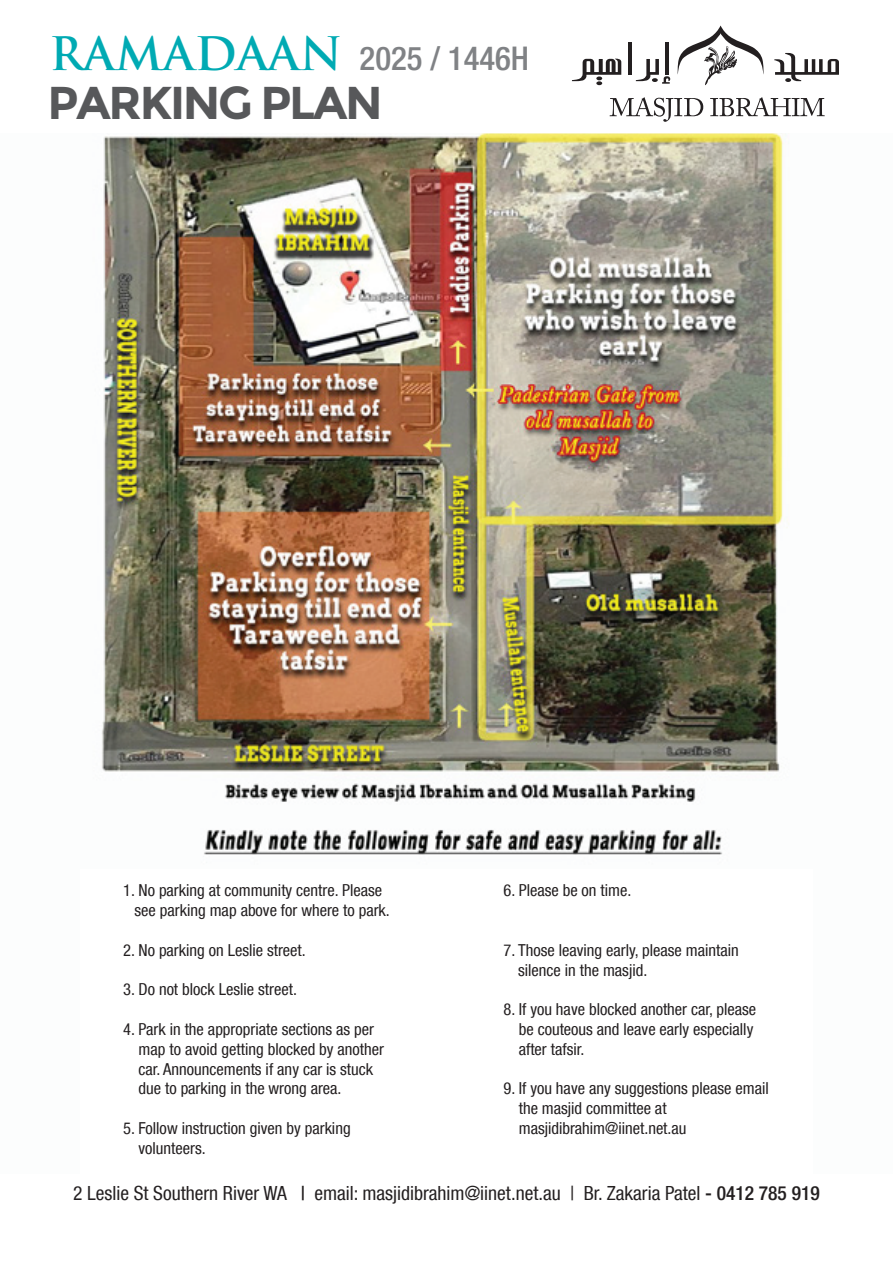
<style>
.page{position:relative;width:893px;height:1263px;background:#fff}
.page>*{position:absolute;margin:0;border:0;box-sizing:border-box;transform-origin:0 0}
.t1{font:700 46.05px "Montserrat";letter-spacing:-.05em;color:#57585a}
.t2{font:500 condensed 32.85px "Helvetica Neue LT Com";color:#808285}
.t3{font:condensed 19.5px "Helvetica Neue LT Com";color:#231f20}
.t4{font:condensed 16.5px/19.8px "Helvetica Neue LT Com";color:#231f20}
.s1{font-family:"Trajan Pro";font-weight:700;font-stretch:normal;font-size:45px;color:#00aab3}
.s2{font-weight:500}
</style>
<div class="page">
<img style="left:102px;top:134px;width:687px;height:721px">
<svg style="left:610px;top:97px;width:93px;height:25px"></svg>
<svg style="left:710px;top:97px;width:115px;height:19px"></svg>
<svg style="left:677px;top:26px;width:87px;height:59px"></svg>
<hr style="left:628px;top:42px;width:4px;height:33px;background:#231f20">
<hr style="left:665px;top:42px;width:4px;height:33px;background:#231f20">
<svg style="left:572px;top:59px;width:49px;height:26px"></svg>
<svg style="left:636px;top:59px;width:34px;height:25px"></svg>
<svg style="left:774px;top:53px;width:65px;height:29px"></svg>
<h2 class="t2" style="left:49px;top:38px;width:481px"><span class="s1">RAMADAAN</span> 2025 / 1446H</h2>
<h1 class="t1" style="left:48px;top:75px;width:337px">PARKING PLAN</h1>
<p class="t4" style="left:135px;top:880px;width:257px;text-indent:-11px">1. No parking at community centre. Please see parking map above for where to park.</p>
<p class="t4" style="left:123px;top:940px;width:184px">2. No parking on Leslie street.</p>
<p class="t4" style="left:123px;top:979px;width:175px">3. Do not block Leslie street.</p>
<p class="t4" style="left:139px;top:1019px;width:247px;text-indent:-15px">4. Park in the appropriate sections as per map to avoid getting blocked by another car. Announcements if any car is stuck due to parking in the wrong area.</p>
<p class="t4" style="left:139px;top:1118px;width:214px;text-indent:-15px">5. Follow instruction given by parking volunteers.</p>
<p class="t4" style="left:503px;top:880px;width:129px">6. Please be on time.</p>
<p class="t4" style="left:518px;top:940px;width:222px;text-indent:-15px">7. Those leaving early, please maintain silence in the masjid.</p>
<p class="t4" style="left:519px;top:999px;width:239px;text-indent:-15px">8. If you have blocked another car, please be couteous and leave early especially after tafsir.</p>
<p class="t4" style="left:519px;top:1078px;width:252px;text-indent:-15px">9. If you have any suggestions please email the masjid committee at masjidibrahim@iinet.net.au</p>
<p class="t3" style="left:73px;top:1182px;width:748px">2 Leslie St Southern River WA <span class="s2">|</span> email: masjidibrahim@iinet.net.au | Br. Zakaria Patel <span class="s2">- 0412 785 919</span></p>
</div>
